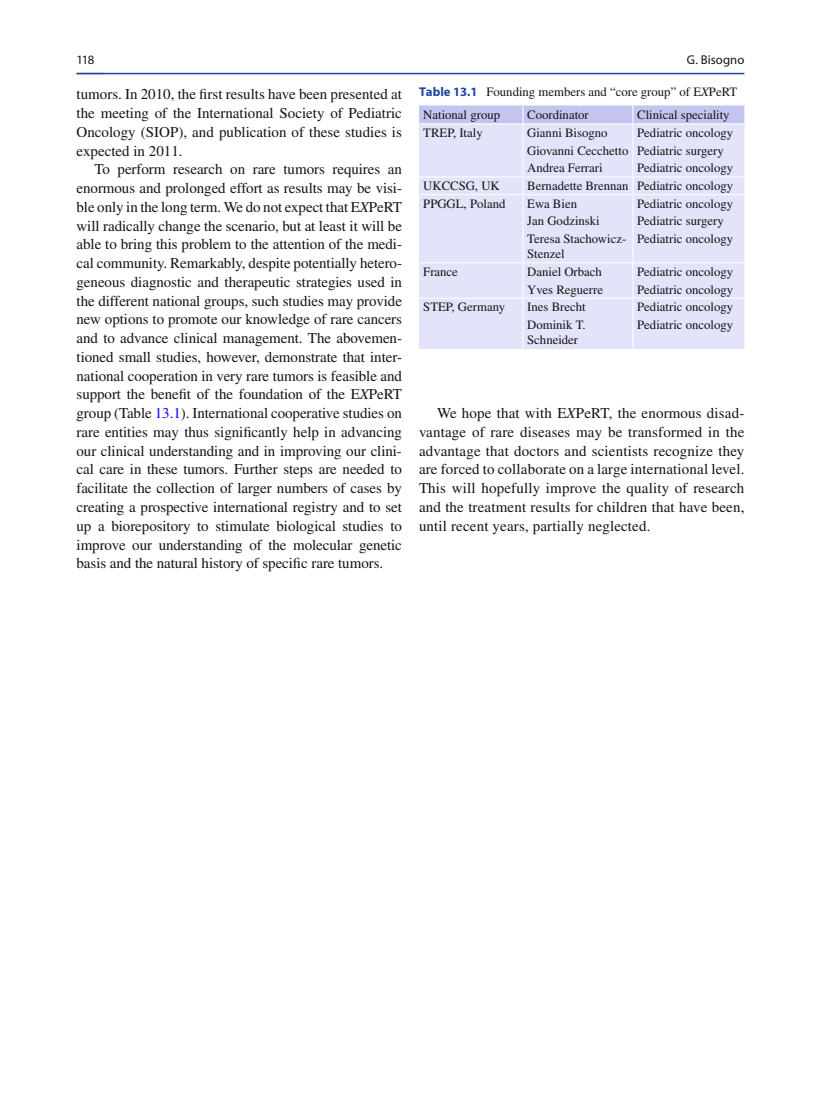
<style>
.page{position:relative;width:821px;height:1106px;background:#fff}
.page>*{position:absolute;margin:0;border:0;box-sizing:border-box;transform-origin:0 0}
.t1{font:15px/18.8px "Times";color:#131413;text-align:justify}
.t2{font:12.75px/17.7px "Times";color:#131413}
.t3{font:12.75px "Myriad";letter-spacing:.005em;color:#131413}
.s1{font-style:italic}
.s2{color:#00f}
.s3{font-family:"Myriad";font-weight:700;color:#1e45a0}
</style>
<div class="page">
<hr style="left:77px;top:73px;width:667px;height:1px;background:#1e45a0">
<div style="left:419px;top:230px;width:325px;height:119px;background:#e3e3f9"></div>
<hr style="left:523px;top:262px;width:110px;height:1px;background:#fff">
<hr style="left:523px;top:298px;width:110px;height:1px;background:#fff">
<hr style="left:632px;top:230px;width:1px;height:32px;background:#fff">
<hr style="left:633px;top:262px;width:111px;height:1px;background:#fff">
<hr style="left:633px;top:298px;width:111px;height:1px;background:#fff">
<svg style="left:632px;top:263px;width:1px;height:53px"></svg>
<hr style="left:522px;top:230px;width:1px;height:32px;background:#fff">
<hr style="left:419px;top:262px;width:104px;height:1px;background:#fff">
<hr style="left:419px;top:298px;width:104px;height:1px;background:#fff">
<svg style="left:522px;top:263px;width:1px;height:53px"></svg>
<hr style="left:632px;top:316px;width:1px;height:33px;background:#fff">
<hr style="left:522px;top:316px;width:1px;height:33px;background:#fff">
<svg style="left:419px;top:105px;width:325px;height:125px;background:#dfdff7"></svg>
<p class="t3" style="left:77px;top:55px;width:19px">118</p>
<p class="t3" style="left:687px;top:55px;width:59px">G. Bisogno</p>
<p class="t1" style="left:77px;top:86px;width:327px">tumors. In 2010, the first results have been presented at the meeting of the International Society of Pediatric Oncology (SIOP), and publication of these studies is expected in 2011.</p>
<p class="t1" style="left:77px;top:161px;width:327px;text-indent:18px">To perform research on rare tumors requires an enormous and prolonged effort as results may be visi&shy;ble only in the long term. We do not expect that E <span class="s1">X</span> PeRT will radically change the scenario, but at least it will be able to bring this problem to the attention of the medi&shy;cal community. Remarkably, despite potentially hetero&shy;geneous diagnostic and therapeutic strategies used in the different national groups, such studies may provide new options to promote our knowledge of rare cancers and to advance clinical management. The abovemen&shy;tioned small studies, however, demonstrate that inter&shy;national cooperation in very rare tumors is feasible and support the benefit of the foundation of the E <span class="s1">X</span> PeRT group (Table <span class="s2">13.1</span> ). International cooperative studies on rare entities may thus significantly help in advancing our clinical understanding and in improving our clini&shy;cal care in these tumors. Further steps are needed to facilitate the collection of larger numbers of cases by creating a prospective international registry and to set up a biorepository to stimulate biological studies to improve our understanding of the molecular genetic basis and the natural history of specific rare tumors.</p>
<p class="t2" style="left:423px;top:82px;width:315px;line-height:22.4px;text-indent:-4px"><span class="s3">Table 13.1</span> Founding members and “core group” of E <span class="s1">X</span> PeRT<br>National group</p>
<p class="t2" style="left:527px;top:107px;width:63px">Coordinator</p>
<p class="t2" style="left:637px;top:107px;width:94px">Clinical speciality</p>
<p class="t2" style="left:423px;top:125px;width:61px">TREP, Italy</p>
<p class="t2" style="left:527px;top:125px;width:82px">Gianni Bisogno</p>
<p class="t2" style="left:527px;top:125px;width:207px;text-indent:110px">Pediatric oncology<br>Giovanni Cecchetto Pediatric surgery<br>Andrea Ferrari</p>
<p class="t2" style="left:637px;top:160px;width:97px">Pediatric oncology</p>
<p class="t2" style="left:423px;top:178px;width:78px">UKCCSG, UK</p>
<p class="t2" style="left:527px;top:178px;width:207px">Bernadette Brennan Pediatric oncology</p>
<p class="t2" style="left:423px;top:196px;width:84px">PPGGL, Poland</p>
<p class="t2" style="left:527px;top:196px;width:51px">Ewa Bien</p>
<p class="t2" style="left:637px;top:196px;width:97px">Pediatric oncology</p>
<p class="t2" style="left:527px;top:213px;width:74px">Jan Godzinski</p>
<p class="t2" style="left:637px;top:213px;width:88px">Pediatric surgery</p>
<p class="t2" style="left:527px;top:232px;width:100px;line-height:15px">Teresa Stachowicz-<br>Stenzel</p>
<p class="t2" style="left:637px;top:231px;width:97px">Pediatric oncology</p>
<p class="t2" style="left:423px;top:264px;width:36px">France</p>
<p class="t2" style="left:527px;top:264px;width:76px">Daniel Orbach</p>
<p class="t2" style="left:637px;top:264px;width:97px">Pediatric oncology</p>
<p class="t2" style="left:527px;top:282px;width:77px">Yves Reguerre</p>
<p class="t2" style="left:637px;top:282px;width:97px">Pediatric oncology</p>
<p class="t2" style="left:423px;top:299px;width:83px">STEP, Germany</p>
<p class="t2" style="left:527px;top:299px;width:60px">Ines Brecht</p>
<p class="t2" style="left:637px;top:299px;width:97px">Pediatric oncology</p>
<p class="t2" style="left:527px;top:318px;width:60px;line-height:15px">Dominik T.<br>Schneider</p>
<p class="t2" style="left:637px;top:317px;width:97px">Pediatric oncology</p>
<p class="t1" style="left:419px;top:405px;width:327px;text-indent:18px">We hope that with E <span class="s1">X</span> PeRT, the enormous disad&shy;vantage of rare diseases may be transformed in the advantage that doctors and scientists recognize they are forced to collaborate on a large international level.<br>This will hopefully improve the quality of research and the treatment results for children that have been, until recent years, partially neglected.</p>
</div>
